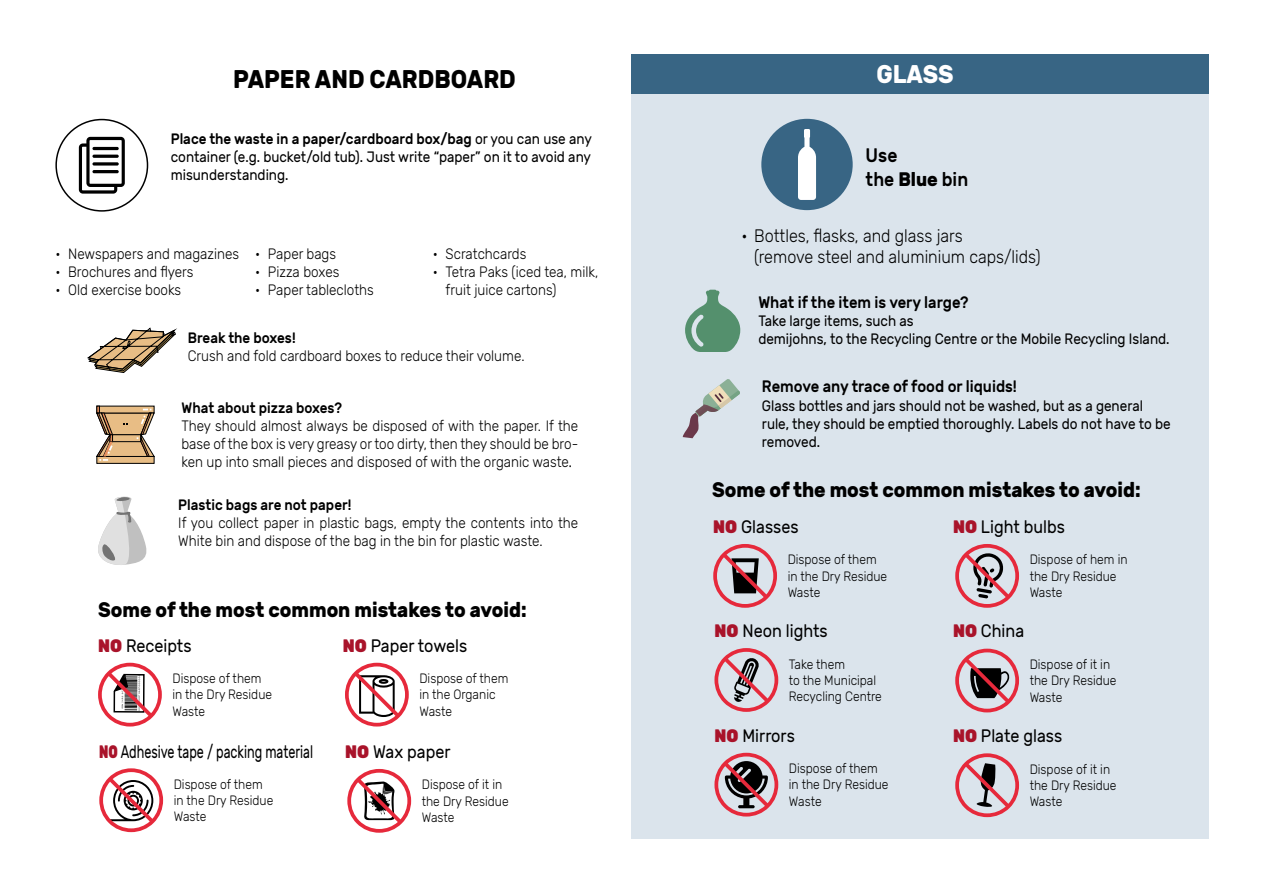
<style>
.page{position:relative;width:1263px;height:893px;background:#fff}
.page>*{position:absolute;margin:0;border:0;box-sizing:border-box;transform-origin:0 0}
.t1{font:700 25.5px "Rubik";color:#000;scale:.9 1}
.t2{font:700 25.5px "Rubik";color:#fff;scale:.9 1}
.t3{font:700 21px "Rubik";color:#000;scale:.9 1}
.t4{font:500 19.5px/23.4px "Rubik";color:#000;scale:.9 1}
.t5{font:18px "Rubik";color:#000;scale:.9 1}
.t6{font:300 18px/21.6px "Rubik";color:#000;scale:.9 1}
.t7{font:18px "Rubik";color:#000;scale:.7 1}
.t8{font:500 16.5px "Rubik";color:#000;scale:.9 1}
.t9{font:300 15px/18px "Rubik";color:#000;scale:.9 1}
.t10{font:15px/18px "Rubik";color:#000;scale:.9 1}
.t11{font:500 15px "Rubik";color:#000;scale:.9 1}
.t12{font:300 13.5px/16.2px "Rubik";color:#000;scale:.9 1}
.s1{font-weight:500}
.s2{font-family:"Myriad Pro";font-weight:400}
.s3{font-weight:900;color:#a9132a}
.s4{font-weight:700}
</style>
<div class="page">
<div style="left:631px;top:93px;width:578px;height:746px;background:#dbe4ec"></div>
<div style="left:631px;top:54px;width:578px;height:39px;background:#386584"></div>
<div style="left:761px;top:119px;width:92px;height:91px;background:#386584;border-radius:50%"></div>
<svg style="left:798px;top:129px;width:18px;height:71px"></svg>
<svg style="left:714px;top:648px;width:64px;height:64px"></svg>
<svg style="left:714px;top:753px;width:64px;height:63px"></svg>
<svg style="left:713px;top:544px;width:64px;height:64px"></svg>
<svg style="left:955px;top:649px;width:64px;height:63px"></svg>
<svg style="left:955px;top:753px;width:64px;height:64px"></svg>
<svg style="left:955px;top:544px;width:64px;height:64px"></svg>
<svg style="left:685px;top:290px;width:55px;height:62px"></svg>
<svg style="left:683px;top:379px;width:57px;height:59px"></svg>
<svg style="left:347px;top:769px;width:64px;height:64px"></svg>
<svg style="left:345px;top:663px;width:64px;height:63px"></svg>
<svg style="left:79px;top:118px;width:98px;height:715px"></svg>
<hr style="left:92px;top:147px;width:27px;height:3px;background:#000;border-radius:2px">
<hr style="left:92px;top:155px;width:27px;height:3px;background:#000;border-radius:2px">
<svg style="left:92px;top:162px;width:27px;height:4px"></svg>
<hr style="left:92px;top:170px;width:27px;height:3px;background:#000;border-radius:2px">
<h1 class="t1" style="left:233px;top:64px;width:316px">PAPER AND CARDBOARD</h1>
<h1 class="t2" style="left:876px;top:59px;width:87px">GLASS</h1>
<p class="t10" style="left:171px;top:130px;width:469px;text-align:justify"><span class="s1">Place the waste in a paper/cardboard box/bag</span> or you can use any container (e.g. bucket/old tub). Just write “paper” on it to avoid any misunderstanding.</p>
<p class="t9" style="left:55px;top:245px;width:206px">• Newspapers and magazines</p>
<p class="t9" style="left:55px;top:263px;width:155px">• Brochures and flyers</p>
<p class="t9" style="left:55px;top:281px;width:141px">• Old exercise books</p>
<p class="t9" style="left:255px;top:245px;width:91px">• Paper bags</p>
<p class="t9" style="left:255px;top:263px;width:95px">• Pizza boxes</p>
<p class="t9" style="left:255px;top:281px;width:133px">• Paper tablecloths</p>
<p class="t9" style="left:433px;top:245px;width:105px">• Scratchcards</p>
<p class="t9" style="left:446px;top:263px;width:171px;text-indent:-13px">• Tetra Paks (iced tea, milk, fruit juice cartons)</p>
<p class="t11" style="left:188px;top:329px;width:121px">Break the boxes!</p>
<p class="t9" style="left:188px;top:347px;width:376px">Crush and fold cardboard boxes to reduce their volume.</p>
<p class="t11" style="left:182px;top:399px;width:180px">What about pizza boxes?</p>
<p class="t9" style="left:181px;top:417px;width:442px;text-align:justify">They should almost always be disposed of with the paper. If the base of the box is very greasy or too dirty, then they should be bro&shy;ken up into small pieces and disposed of with the organic waste<span class="s2">.</span></p>
<p class="t11" style="left:178px;top:496px;width:194px">Plastic bags are not paper!</p>
<p class="t9" style="left:178px;top:514px;width:446px">If you collect paper in plastic bags, empty the contents into the<br>White bin and dispose of the bag in the bin for plastic waste.</p>
<h2 class="t3" style="left:98px;top:598px;width:478px">Some of the most common mistakes to avoid:</h2>
<p class="t5" style="left:343px;top:636px;width:140px"><span class="s3">NO</span> Paper towels</p>
<p class="t12" style="left:419px;top:671px;width:100px">Dispose of them in the Organic<br>Waste</p>
<p class="t5" style="left:98px;top:636px;width:105px"><span class="s3">NO</span> Receipts</p>
<p class="t12" style="left:172px;top:671px;width:112px">Dispose of them in the Dry Residue<br>Waste</p>
<p class="t7" style="left:99px;top:741px;width:307px"><span class="s3">NO</span> Adhesive tape / packing material</p>
<p class="t12" style="left:174px;top:776px;width:112px">Dispose of them in the Dry Residue<br>Waste</p>
<p class="t5" style="left:345px;top:741px;width:119px"><span class="s3">NO</span> Wax paper</p>
<p class="t12" style="left:422px;top:777px;width:98px">Dispose of it in the Dry Residue<br>Waste</p>
<h3 class="t4" style="left:866px;top:144px;width:115px">Use<br>the <span class="s4">Blue</span> bin</h3>
<p class="t6" style="left:754px;top:225px;width:320px;text-indent:-13px">• Bottles, flasks, and glass jars<br>(remove steel and aluminium caps/lids)</p>
<p class="t8" style="left:758px;top:293px;width:235px">What if the item is very large?</p>
<p class="t10" style="left:758px;top:313px;width:458px">Take large items, such as<br>demijohns, to the Recycling Centre or the Mobile Recycling Island.</p>
<p class="t8" style="left:762px;top:377px;width:285px">Remove any trace of food or liquids!</p>
<p class="t10" style="left:762px;top:397px;width:456px">Glass bottles and jars should not be washed, but as a general rule, they should be emptied thoroughly. Labels do not have to be removed.</p>
<h2 class="t3" style="left:712px;top:477px;width:478px">Some of the most common mistakes to avoid:</h2>
<p class="t5" style="left:713px;top:517px;width:96px"><span class="s3">NO</span> Glasses</p>
<p class="t12" style="left:788px;top:552px;width:112px">Dispose of them in the Dry Residue<br>Waste</p>
<p class="t5" style="left:714px;top:621px;width:127px"><span class="s3">NO</span> Neon lights</p>
<p class="t12" style="left:789px;top:656px;width:105px">Take them<br>to the Municipal<br>Recycling Centre</p>
<p class="t5" style="left:714px;top:726px;width:91px"><span class="s3">NO</span> Mirrors</p>
<p class="t12" style="left:789px;top:761px;width:112px">Dispose of them in the Dry Residue<br>Waste</p>
<p class="t5" style="left:953px;top:517px;width:126px"><span class="s3">NO</span> Light bulbs</p>
<p class="t12" style="left:1030px;top:552px;width:110px">Dispose of hem in the Dry Residue<br>Waste</p>
<p class="t5" style="left:953px;top:621px;width:81px"><span class="s3">NO</span> China</p>
<p class="t12" style="left:1030px;top:657px;width:98px">Dispose of it in the Dry Residue<br>Waste</p>
<p class="t5" style="left:953px;top:726px;width:123px"><span class="s3">NO</span> Plate glass</p>
<p class="t12" style="left:1030px;top:761px;width:98px">Dispose of it in the Dry Residue<br>Waste</p>
</div>
